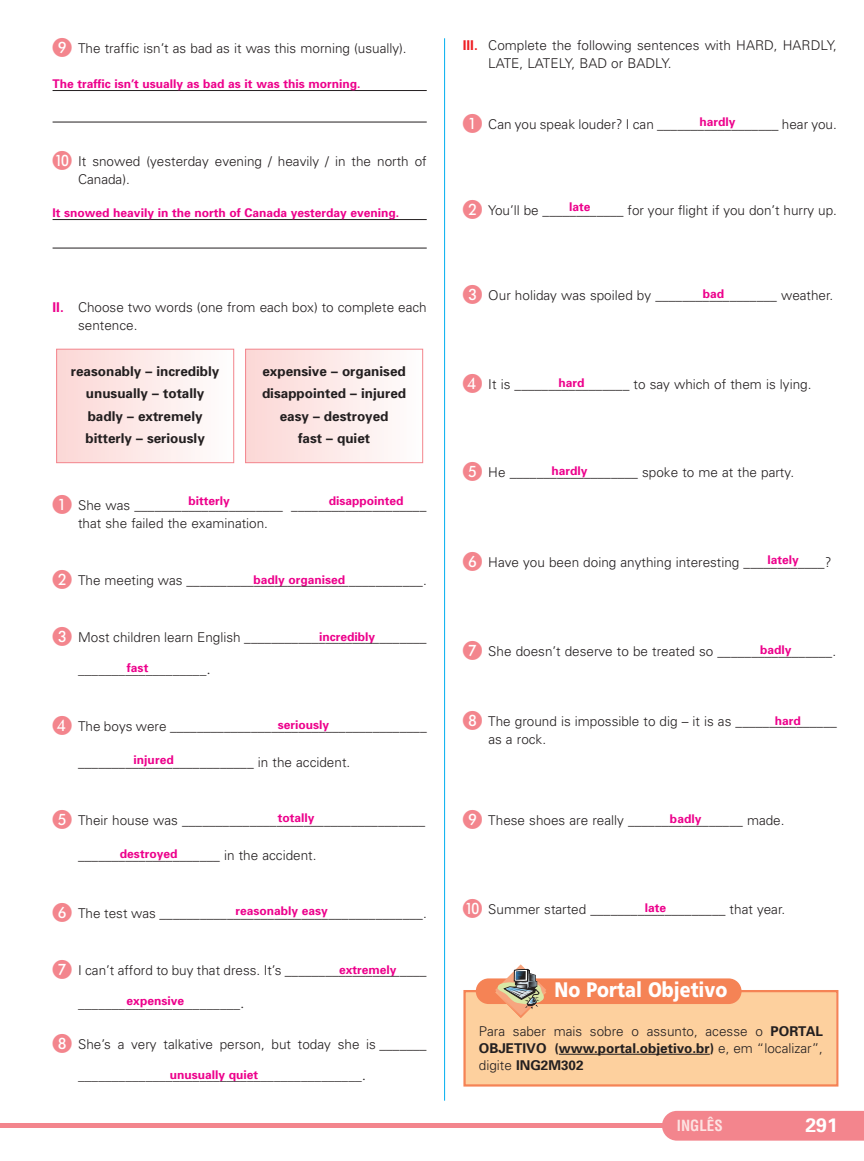
<style>
.page{position:relative;width:864px;height:1161px;background:#fff}
.page>*{position:absolute;margin:0;border:0;box-sizing:border-box;transform-origin:0 0}
.t1{font:900 21px "Frutiger";color:#fff;scale:.85 1}
.t2{font:700 19.5px "Univers";color:#fff}
.t3{font:19.5px "European Pi One";color:#f3858d}
.t4{font:700 condensed 15px "Helvetica";color:#fde3e2}
.t5{font:300 13.5px/18px "Univers";color:#231f20}
.t6{font:700 13.5px/22.5px "Univers";color:#231f20;text-align:center}
.t7{font:13.5px "Times";color:#231f20}
.t8{font:700 12px "Univers";color:#ed028c}
.s1{font-family:"European Pi One";font-weight:400;font-size:19.5px;color:#f3858d}
.s2{font-weight:700;color:#ed028c}
.s3{font-weight:700;color:#ee1e24}
.s4{font-weight:700}
</style>
<div class="page">
<hr style="left:0;top:1123px;width:863px;height:4px;background:#f3858d">
<div style="left:661px;top:1111px;width:202px;height:29px;background:#f3858d"></div>
<hr style="left:53px;top:90px;width:373px;height:1px;background:#231f20">
<hr style="left:53px;top:122px;width:373px;height:1px;background:#231f20">
<hr style="left:53px;top:219px;width:373px;height:1px;background:#231f20">
<hr style="left:53px;top:248px;width:373px;height:1px;background:#231f20">
<div style="left:57px;top:349px;width:176px;height:113px;background:linear-gradient(to right,#fcd7d5,#fefdfd)"></div>
<div style="left:56px;top:349px;width:178px;height:114px;border:1px solid #f3858d"></div>
<div style="left:246px;top:349px;width:176px;height:113px;background:linear-gradient(to right,#fcd7d5,#fefdfd)"></div>
<div style="left:245px;top:349px;width:178px;height:114px;border:1px solid #f3858d"></div>
<hr style="left:444px;top:38px;width:1px;height:1062px;background:#00aeef">
<div style="left:465px;top:992px;width:370px;height:92px;background:#fdd09e"></div>
<div style="left:463px;top:990px;width:375px;height:96px;border:2px solid #f58355"></div>
<hr style="left:558px;top:1054px;width:151px;height:1px;background:#231f20">
<div style="left:475px;top:978px;width:266px;height:26px;background:#f58355;border-radius:13px"></div>
<svg style="left:495px;top:964px;width:51px;height:54px"></svg>
<p class="t5" style="left:53px;top:41px;width:355px"><span class="s1">I</span> The traffic isn’t as bad as it was this morning (usually).</p>
<p class="t8" style="left:53px;top:79px;width:309px">The traffic isn’t usually as bad as it was this morning.</p>
<p class="t5" style="left:78px;top:153px;width:350px;text-indent:-26px"><span class="s1">J</span> It snowed (yesterday evening / heavily / in the north of<br>Canada).</p>
<p class="t8" style="left:53px;top:208px;width:348px">It snowed heavily in the north of Canada yesterday evening.</p>
<p class="t5" style="left:78px;top:300px;width:350px;text-indent:-26px"><span class="s2">II.</span> Choose two words (one from each box) to complete each sentence.</p>
<p class="t6" style="left:71px;top:361px;width:150px">reasonably – incredibly unusually – totally badly – extremely bitterly – seriously</p>
<p class="t6" style="left:262px;top:361px;width:145px">expensive – organised disappointed – injured easy – destroyed<br>fast – quiet</p>
<h2 class="t3" style="left:53px;top:495px;width:21px">A</h2>
<p class="t8" style="left:188px;top:497px;width:43px">bitterly</p>
<p class="t8" style="left:329px;top:497px;width:76px">disappointed</p>
<p class="t5" style="left:78px;top:498px;width:350px">She was ______________________ ____________________ that she failed the examination.</p>
<p class="t5" style="left:53px;top:573px;width:375px"><span class="s1">B</span> The meeting was ___________________________________.</p>
<p class="t8" style="left:253px;top:575px;width:93px">badly organised</p>
<p class="t5" style="left:53px;top:630px;width:375px"><span class="s1">C</span> Most children learn English ___________________________</p>
<p class="t8" style="left:319px;top:632px;width:57px">incredibly</p>
<p class="t8" style="left:127px;top:663px;width:23px">fast</p>
<p class="t7" style="left:78px;top:664px;width:133px">___________________.</p>
<p class="t5" style="left:53px;top:718px;width:375px"><span class="s1">D</span> The boys were ______________________________________</p>
<p class="t8" style="left:278px;top:720px;width:53px">seriously</p>
<p class="t5" style="left:78px;top:754px;width:273px">__________________________ in the accident.</p>
<p class="t8" style="left:134px;top:755px;width:41px">injured</p>
<p class="t5" style="left:53px;top:813px;width:374px"><span class="s1">E</span> Their house was ____________________________________</p>
<p class="t8" style="left:278px;top:813px;width:38px">totally</p>
<p class="t5" style="left:78px;top:847px;width:240px">_____________________ in the accident.</p>
<p class="t8" style="left:120px;top:849px;width:59px">destroyed</p>
<p class="t5" style="left:53px;top:906px;width:375px"><span class="s1">F</span> The test was _______________________________________.</p>
<p class="t8" style="left:235px;top:906px;width:94px">reasonably easy</p>
<p class="t5" style="left:53px;top:963px;width:375px"><span class="s1">G</span> I can’t afford to buy that dress. It’s _____________________</p>
<p class="t8" style="left:339px;top:965px;width:59px">extremely</p>
<p class="t8" style="left:127px;top:996px;width:59px">expensive</p>
<p class="t5" style="left:53px;top:1036px;width:375px"><span class="s1">H</span> She’s a very talkative person, but today she is _______</p>
<p class="t7" style="left:78px;top:1071px;width:288px">__________________________________________.</p>
<p class="t7" style="left:78px;top:999px;width:167px">________________________.</p>
<p class="t8" style="left:170px;top:1070px;width:90px">unusually quiet</p>
<p class="t5" style="left:488px;top:37px;width:350px;text-indent:-26px"><span class="s3">III.</span> Complete the following sentences with HARD, HARDLY,<br>LATE, LATELY, BAD or BADLY.</p>
<p class="t5" style="left:462px;top:116px;width:375px"><span class="s1">A</span> Can you speak louder? I can __________________ hear you.</p>
<p class="t8" style="left:699px;top:117px;width:37px">hardly</p>
<p class="t5" style="left:462px;top:202px;width:375px"><span class="s1">B</span> You’ll be ____________ for your flight if you don’t hurry up.</p>
<p class="t8" style="left:569px;top:203px;width:23px">late</p>
<p class="t5" style="left:462px;top:287px;width:372px"><span class="s1">C</span> Our holiday was spoiled by __________________ weather.</p>
<p class="t8" style="left:702px;top:290px;width:23px">bad</p>
<p class="t5" style="left:462px;top:376px;width:350px"><span class="s1">D</span> It is _________________ to say which of them is lying.</p>
<p class="t8" style="left:558px;top:378px;width:28px">hard</p>
<p class="t5" style="left:462px;top:464px;width:333px"><span class="s1">E</span> He ___________________ spoke to me at the party.</p>
<p class="t8" style="left:551px;top:467px;width:37px">hardly</p>
<p class="t5" style="left:462px;top:554px;width:370px"><span class="s1">F</span> Have you been doing anything interesting ____________?</p>
<p class="t8" style="left:767px;top:555px;width:33px">lately</p>
<p class="t5" style="left:462px;top:643px;width:374px"><span class="s1">G</span> She doesn’t deserve to be treated so _________________.</p>
<p class="t8" style="left:759px;top:645px;width:33px">badly</p>
<p class="t5" style="left:462px;top:713px;width:375px"><span class="s1">H</span> The ground is impossible to dig – it is as _______________</p>
<p class="t8" style="left:774px;top:716px;width:28px">hard</p>
<p class="t5" style="left:488px;top:731px;width:59px">as a rock.</p>
<p class="t5" style="left:462px;top:812px;width:323px"><span class="s1">I</span> These shoes are really _________________ made.</p>
<p class="t8" style="left:669px;top:815px;width:33px">badly</p>
<p class="t5" style="left:462px;top:901px;width:324px"><span class="s1">J</span> Summer started ____________________ that year.</p>
<p class="t8" style="left:644px;top:903px;width:23px">late</p>
<h1 class="t1" style="left:554px;top:981px;width:205px">No Portal Objetivo</h1>
<p class="t5" style="left:478px;top:1023px;width:345px;line-height:17.2px;text-align:justify">Para saber mais sobre o assunto, acesse o <span class="s4">PORTAL OBJETIVO (www.portal.objetivo.br)</span> e, em “lo ca lizar”, digite <span class="s4">ING2M302</span></p>
<p class="t4" style="left:676px;top:1119px;width:47px">INGLÊS</p>
<h2 class="t2" style="left:805px;top:1118px;width:34px">291</h2>
</div>
